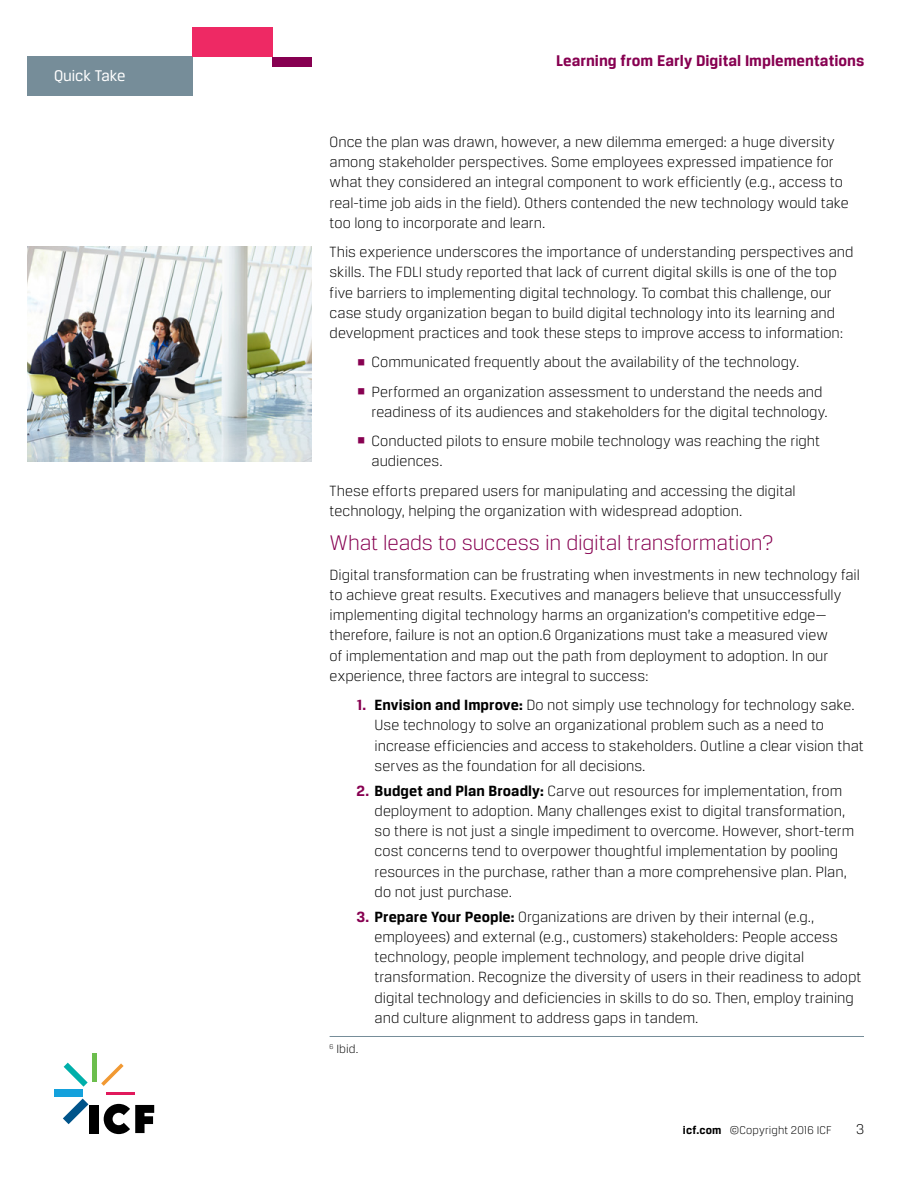
<style>
.page{position:relative;width:918px;height:1188px;background:#fff}
.page>*{position:absolute;margin:0;border:0;box-sizing:border-box;transform-origin:0 0}
.t1{font:300 22.5px "Breuer Text";letter-spacing:-.005em;color:#870051}
.t2{font:700 16.5px "Breuer Text";letter-spacing:.005em;color:#870051}
.t3{font:16.5px "Breuer Text";letter-spacing:-.005em;color:#fff}
.t4{font:300 15.75px/20.2px "Breuer Text";color:#000}
.t5{font:300 15px "Breuer Text";color:#000}
.t6{font:300 12.75px "Breuer Text";color:#000}
.t7{font:300 12px "Breuer Text";letter-spacing:.01em;color:#000}
.s1{color:#870051}
.s2{font-weight:700;color:#870051}
.s3{font-weight:700}
</style>
<div class="page">
<div style="left:27px;top:57px;width:165px;height:39px;background:#768d99"></div>
<div style="left:192px;top:27px;width:80px;height:30px;background:#ee2964"></div>
<div style="left:272px;top:57px;width:39px;height:10px;background:#870051"></div>
<hr style="left:330px;top:1036px;width:534px;height:1px;background:#768d99">
<img style="left:27px;top:247px;width:284px;height:214px">
<div style="left:89px;top:1105px;width:10px;height:28px;background:#000"></div>
<svg style="left:63px;top:1099px;width:25px;height:25px"></svg>
<div style="left:54px;top:1090px;width:28px;height:7px;background:#14a1dc"></div>
<svg style="left:64px;top:1063px;width:24px;height:24px"></svg>
<hr style="left:92px;top:1053px;width:4px;height:28px;background:#6cbe4d">
<svg style="left:101px;top:1063px;width:23px;height:23px"></svg>
<hr style="left:106px;top:1092px;width:28px;height:2px;background:#e1195c">
<svg style="left:104px;top:1104px;width:50px;height:30px"></svg>
<p class="t3" style="left:54px;top:67px;width:73px">Quick Take</p>
<p class="t2" style="left:556px;top:52px;width:310px">Learning from Early Digital Implementations</p>
<p class="t4" style="left:330px;top:131px;width:521px">Once the plan was drawn, however, a new dilemma emerged: a huge diversity among stakeholder perspectives. Some employees expressed impatience for what they considered an integral component to work efficiently (e.g., access to real-time job aids in the field). Others contended the new technology would take too long to incorporate and learn.</p>
<p class="t4" style="left:330px;top:242px;width:526px">This experience underscores the importance of understanding perspectives and skills. The FDLI study reported that lack of current digital skills is one of the top five barriers to implementing digital technology. To combat this challenge, our case study organization began to build digital technology into its learning and development practices and took these steps to improve access to information:</p>
<p class="t4" style="left:357px;top:352px;width:444px"><span class="s1">▪</span> Communicated frequently about the availability of the technology.</p>
<p class="t4" style="left:372px;top:381px;width:458px;text-indent:-15px"><span class="s1">▪</span> Performed an organization assessment to understand the needs and readiness of its audiences and stakeholders for the digital technology.</p>
<p class="t4" style="left:372px;top:431px;width:450px;text-indent:-15px"><span class="s1">▪</span> Conducted pilots to ensure mobile technology was reaching the right audiences.</p>
<p class="t4" style="left:330px;top:480px;width:468px">These efforts prepared users for manipulating and accessing the digital technology, helping the organization with widespread adoption.</p>
<h1 class="t1" style="left:330px;top:531px;width:445px">What leads to success in digital transformation?</h1>
<p class="t4" style="left:330px;top:564px;width:532px">Digital transformation can be frustrating when investments in new technology fail to achieve great results. Executives and managers believe that unsuccessfully implementing digital technology harms an organization’s competitive edge— therefore, failure is not an option.6 Organizations must take a measured view<br>of implementation and map out the path from deployment to adoption. In our experience, three factors are integral to success:</p>
<p class="t4" style="left:375px;top:695px;width:491px;text-indent:-18px"><span class="s2">1.</span> <span class="s3">Envision and Improve:</span> Do not simply use technology for technology sake.<br>Use technology to solve an organizational problem such as a need to increase efficiencies and access to stakeholders. Outline a clear vision that serves as the foundation for all decisions.</p>
<p class="t4" style="left:375px;top:780px;width:481px;text-indent:-18px"><span class="s2">2.</span> <span class="s3">Budget and Plan Broadly:</span> Carve out resources for implementation, from deployment to adoption. Many challenges exist to digital transformation, so there is not just a single impediment to overcome. However, short-term cost concerns tend to overpower thoughtful implementation by pooling resources in the purchase, rather than a more comprehensive plan. Plan, do not just purchase.</p>
<p class="t4" style="left:375px;top:906px;width:488px;text-indent:-18px"><span class="s2">3.</span> <span class="s3">Prepare Your People:</span> Organizations are driven by their internal (e.g., employees) and external (e.g., customers) stakeholders: People access technology, people implement technology, and people drive digital transformation. Recognize the diversity of users in their readiness to adopt digital technology and deficiencies in skills to do so. Then, employ training and culture alignment to address gaps in tandem.</p>
<p class="t6" style="left:330px;top:1042px;width:30px"><sup>6</sup> Ibid.</p>
<p class="t7" style="left:683px;top:1124px;width:150px"><span class="s3">icf.com</span> ©Copyright 2016 ICF</p>
<p class="t5" style="left:856px;top:1121px;width:9px">3</p>
</div>
